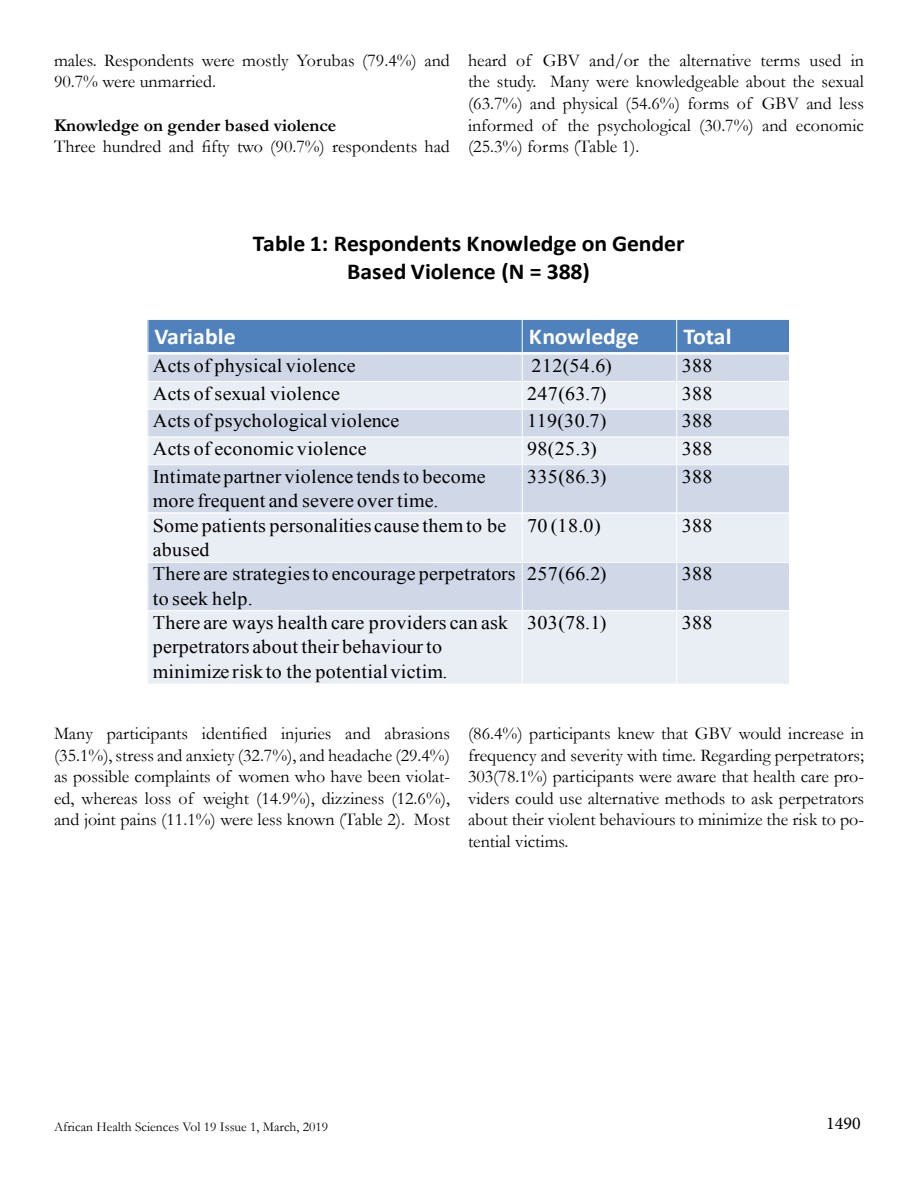
<style>
.page{position:relative;width:918px;height:1188px;background:#fff}
.page>*{position:absolute;margin:0;border:0;box-sizing:border-box;transform-origin:0 0}
.t1{font:700 22.8px/27.8px "Calibri";letter-spacing:-.005em;color:#000;text-align:center;scale:1.04 1}
.t2{font:700 22.8px "Calibri";letter-spacing:-.005em;color:#fff;scale:1.04 1}
.t3{font:19.2px/24.2px "Times New Roman";letter-spacing:.02em;color:#000;scale:1.04 1}
.t4{font:19.2px/24.2px "Times New Roman";color:#000;scale:1.04 1}
.t5{font:18px/21.6px "Garamond";color:#000;text-align:justify}
.t6{font:700 18px "Garamond";color:#000}
.t7{font:18px "Minion Pro";color:#000}
.t8{font:13.5px "Garamond";color:#000}
</style>
<div class="page">
<div style="left:148px;top:319px;width:374px;height:34px;background:#4f81bd"></div>
<div style="left:522px;top:319px;width:154px;height:34px;background:#4f81bd"></div>
<div style="left:676px;top:319px;width:113px;height:34px;background:#4f81bd"></div>
<div style="left:148px;top:353px;width:374px;height:28px;background:#d0d8e8"></div>
<div style="left:522px;top:353px;width:154px;height:28px;background:#d0d8e8"></div>
<div style="left:676px;top:353px;width:113px;height:28px;background:#d0d8e8"></div>
<div style="left:148px;top:381px;width:374px;height:28px;background:#e9edf4"></div>
<div style="left:522px;top:381px;width:154px;height:28px;background:#e9edf4"></div>
<div style="left:676px;top:381px;width:113px;height:28px;background:#e9edf4"></div>
<div style="left:148px;top:409px;width:374px;height:28px;background:#d0d8e8"></div>
<div style="left:522px;top:409px;width:154px;height:28px;background:#d0d8e8"></div>
<div style="left:676px;top:409px;width:113px;height:28px;background:#d0d8e8"></div>
<div style="left:148px;top:437px;width:374px;height:27px;background:#e9edf4"></div>
<div style="left:522px;top:437px;width:154px;height:27px;background:#e9edf4"></div>
<div style="left:676px;top:437px;width:113px;height:27px;background:#e9edf4"></div>
<div style="left:148px;top:464px;width:374px;height:49px;background:#d0d8e8"></div>
<div style="left:522px;top:464px;width:154px;height:49px;background:#d0d8e8"></div>
<div style="left:676px;top:464px;width:113px;height:49px;background:#d0d8e8"></div>
<div style="left:148px;top:513px;width:374px;height:49px;background:#e9edf4"></div>
<div style="left:522px;top:513px;width:154px;height:49px;background:#e9edf4"></div>
<div style="left:676px;top:513px;width:113px;height:49px;background:#e9edf4"></div>
<div style="left:148px;top:562px;width:374px;height:48px;background:#d0d8e8"></div>
<div style="left:522px;top:562px;width:154px;height:48px;background:#d0d8e8"></div>
<div style="left:676px;top:562px;width:113px;height:48px;background:#d0d8e8"></div>
<div style="left:148px;top:610px;width:374px;height:74px;background:#e9edf4"></div>
<div style="left:522px;top:610px;width:154px;height:74px;background:#e9edf4"></div>
<div style="left:676px;top:610px;width:113px;height:74px;background:#e9edf4"></div>
<hr style="left:522px;top:319px;width:1px;height:366px;background:#fff">
<hr style="left:676px;top:319px;width:1px;height:366px;background:#fff">
<hr style="left:147px;top:352px;width:643px;height:3px;background:#fff">
<hr style="left:147px;top:381px;width:643px;height:1px;background:#fff">
<hr style="left:147px;top:409px;width:643px;height:1px;background:#fff">
<hr style="left:147px;top:437px;width:643px;height:1px;background:#fff">
<hr style="left:147px;top:464px;width:643px;height:1px;background:#fff">
<hr style="left:147px;top:513px;width:643px;height:1px;background:#fff">
<hr style="left:147px;top:562px;width:643px;height:1px;background:#fff">
<hr style="left:147px;top:610px;width:643px;height:1px;background:#fff">
<hr style="left:148px;top:319px;width:1px;height:366px;background:#fff">
<hr style="left:147px;top:319px;width:643px;height:1px;background:#fff">
<p class="t5" style="left:54px;top:49px;width:397px">males. Respondents were mostly Yorubas (79.4%) and<br>90.7% were unmarried.</p>
<p class="t6" style="left:54px;top:113px;width:284px">Knowledge on gender based violence</p>
<p class="t5" style="left:54px;top:135px;width:397px">Three hundred and fifty two (90.7%) respondents had</p>
<p class="t5" style="left:468px;top:49px;width:398px">heard of GBV and/or the alternative terms used in the study. Many were knowledgeable about the sexual (63.7%) and physical (54.6%) forms of GBV and less informed of the psychological (30.7%) and economic (25.3%) forms (Table 1).</p>
<p class="t1" style="left:253px;top:229px;width:417px">Table 1: Respondents Knowledge on Gender<br>Based Violence (N = 388)</p>
<p class="t2" style="left:155px;top:320px;width:79px">Variable</p>
<p class="t2" style="left:529px;top:320px;width:107px">Knowledge</p>
<p class="t2" style="left:683px;top:320px;width:48px">Total</p>
<p class="t3" style="left:153px;top:353px;width:196px">Acts of physical violence</p>
<p class="t3" style="left:532px;top:353px;width:79px">212(54.6)</p>
<p class="t3" style="left:682px;top:353px;width:31px">388</p>
<p class="t3" style="left:153px;top:380px;width:181px">Acts of sexual violence</p>
<p class="t3" style="left:527px;top:380px;width:78px">247(63.7)</p>
<p class="t3" style="left:682px;top:380px;width:31px">388</p>
<p class="t3" style="left:153px;top:408px;width:239px">Acts of psychological violence</p>
<p class="t3" style="left:527px;top:408px;width:78px">119(30.7)</p>
<p class="t3" style="left:682px;top:408px;width:31px">388</p>
<p class="t3" style="left:153px;top:436px;width:207px">Acts of economic violence</p>
<p class="t3" style="left:527px;top:436px;width:69px">98(25.3)</p>
<p class="t3" style="left:682px;top:436px;width:31px">388</p>
<p class="t3" style="left:153px;top:464px;width:321px">Intimate partner violence tends to become more frequent and severe over time.</p>
<p class="t3" style="left:527px;top:464px;width:78px">335(86.3)</p>
<p class="t3" style="left:682px;top:464px;width:31px">388</p>
<p class="t3" style="left:153px;top:512px;width:341px">Some patients personalities cause them to be abused</p>
<p class="t3" style="left:527px;top:512px;width:72px">70 (18.0)</p>
<p class="t3" style="left:682px;top:512px;width:31px">388</p>
<p class="t4" style="left:153px;top:561px;width:350px">There are strategies to encourage perpetrators to seek help.</p>
<p class="t3" style="left:527px;top:561px;width:78px">257(66.2)</p>
<p class="t3" style="left:682px;top:561px;width:31px">388</p>
<p class="t3" style="left:153px;top:610px;width:343px">There are ways health care providers can ask perpetrators about their behaviourto minimize risk to the potential victim.</p>
<p class="t3" style="left:527px;top:610px;width:78px">303(78.1)</p>
<p class="t3" style="left:682px;top:610px;width:31px">388</p>
<p class="t5" style="left:54px;top:722px;width:398px">Many participants identified injuries and abrasions (35.1%), stress and anxiety (32.7%), and headache (29.4%) as possible complaints of women who have been violat&shy;ed, whereas loss of weight (14.9%), dizziness (12.6%), and joint pains (11.1%) were less known (Table 2). Most</p>
<p class="t5" style="left:468px;top:722px;width:398px">(86.4%) participants knew that GBV would increase in frequency and severity with time. Regarding perpetrators; 303(78.1%) participants were aware that health care pro&shy;viders could use alternative methods to ask perpetrators about their violent behaviours to minimize the risk to po&shy;tential victims.</p>
<p class="t8" style="left:54px;top:1118px;width:276px">African Health Sciences Vol 19 Issue 1, March, 2019</p>
<p class="t7" style="left:826px;top:1111px;width:36px">1490</p>
</div>
